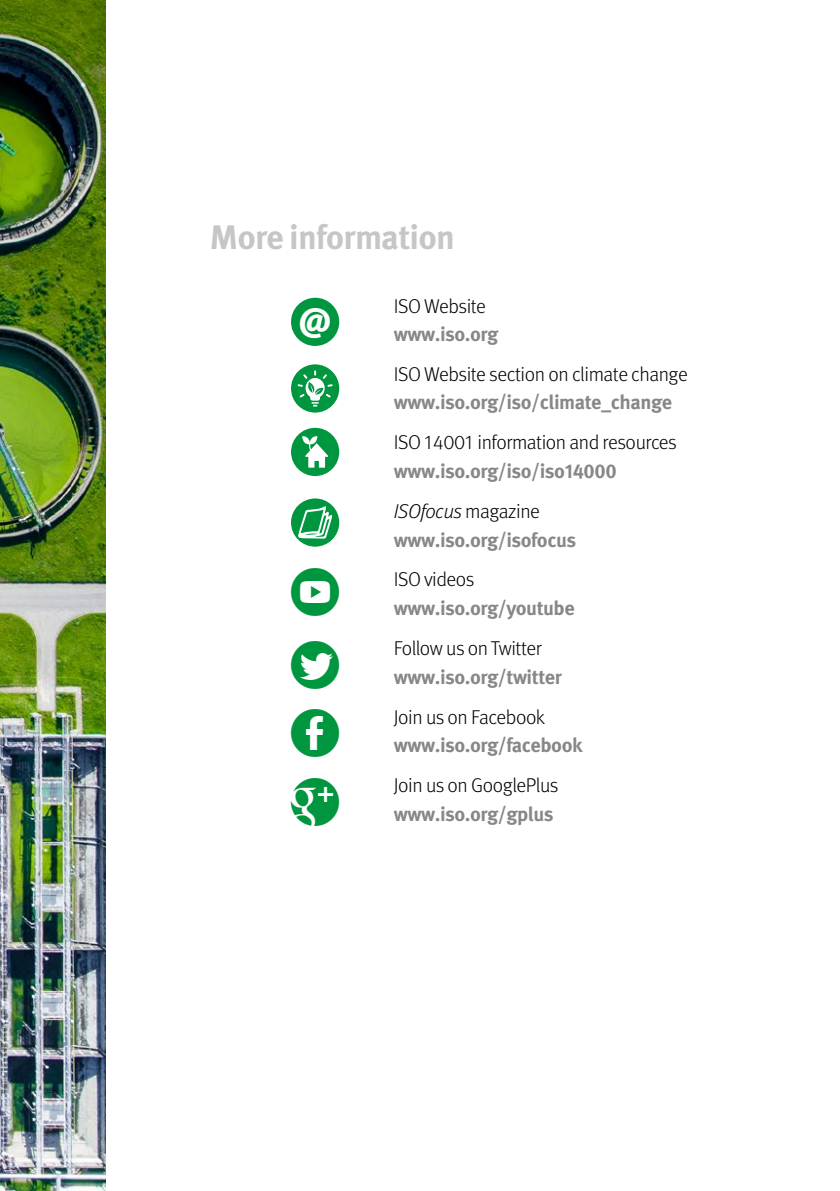
<style>
.page{position:relative;width:840px;height:1191px;background:#fff}
.page>*{position:absolute;margin:0;border:0;box-sizing:border-box;transform-origin:0 0}
.t1{font:48px/68.4px "SS Social Circle";color:#00963f}
.t2{font:900 36px "Meta Pro";color:#fff}
.t3{font:700 34px "Meta Pro";letter-spacing:-.02em;color:#c5c6c6}
.t4{font:700 20px/40px "Meta Pro";letter-spacing:-.02em;color:#878786}
.t5{font:300 20px "Meta Pro";letter-spacing:-.02em;color:#000}
.s1{font-weight:300;font-style:italic;color:#000}
.s2{font-weight:300;color:#000}
</style>
<div class="page">
<img style="left:0;top:0;width:105px;height:1191px">
<div style="left:291px;top:298px;width:48px;height:48px;background:#00963f;border-radius:50%"></div>
<div style="left:291px;top:498px;width:48px;height:48px;background:#00963f;border-radius:50%"></div>
<svg style="left:297px;top:506px;width:35px;height:32px"></svg>
<div style="left:291px;top:364px;width:48px;height:48px;background:#00963f;border-radius:50%"></div>
<svg style="left:297px;top:370px;width:35px;height:36px"></svg>
<div style="left:291px;top:428px;width:48px;height:48px;background:#00963f;border-radius:50%"></div>
<svg style="left:302px;top:436px;width:26px;height:31px"></svg>
<h3 class="t3" style="left:210px;top:210px;width:246px">More information</h3>
<h2 class="t2" style="left:299px;top:289px;width:34px">@</h2>
<h1 class="t1" style="left:291px;top:564px;width:49px">YOUTUBE</h1>
<h1 class="t1" style="left:291px;top:637px;width:49px">TWITTER</h1>
<h1 class="t1" style="left:291px;top:705px;width:49px">FACEBOOK<br>GOOGLEPLUS</h1>
<p class="t5" style="left:393px;top:291px;width:94px">ISO Website</p>
<p class="t4" style="left:393px;top:313px;width:106px">www.iso.org</p>
<p class="t5" style="left:393px;top:360px;width:295px">ISO Website section on climate change</p>
<p class="t4" style="left:393px;top:381px;width:280px">www.iso.org/iso/climate_change</p>
<p class="t5" style="left:393px;top:428px;width:284px">ISO 14001 information and resources</p>
<p class="t4" style="left:393px;top:450px;width:224px">www.iso.org/iso/iso14000<br><span class="s1">ISOfocus</span> <span class="s2">magazine</span></p>
<p class="t4" style="left:393px;top:518px;width:184px">www.iso.org/isofocus</p>
<p class="t5" style="left:393px;top:565px;width:82px">ISO videos</p>
<p class="t4" style="left:393px;top:587px;width:182px">www.iso.org/youtube</p>
<p class="t5" style="left:393px;top:633px;width:149px">Follow us on Twitter</p>
<p class="t4" style="left:393px;top:655px;width:169px">www.iso.org/twitter</p>
<p class="t5" style="left:393px;top:702px;width:153px">Join us on Facebook</p>
<p class="t4" style="left:393px;top:724px;width:190px">www.iso.org/facebook</p>
<p class="t5" style="left:393px;top:771px;width:166px">Join us on GooglePlus</p>
<p class="t4" style="left:393px;top:792px;width:161px">www.iso.org/gplus</p>
</div>
